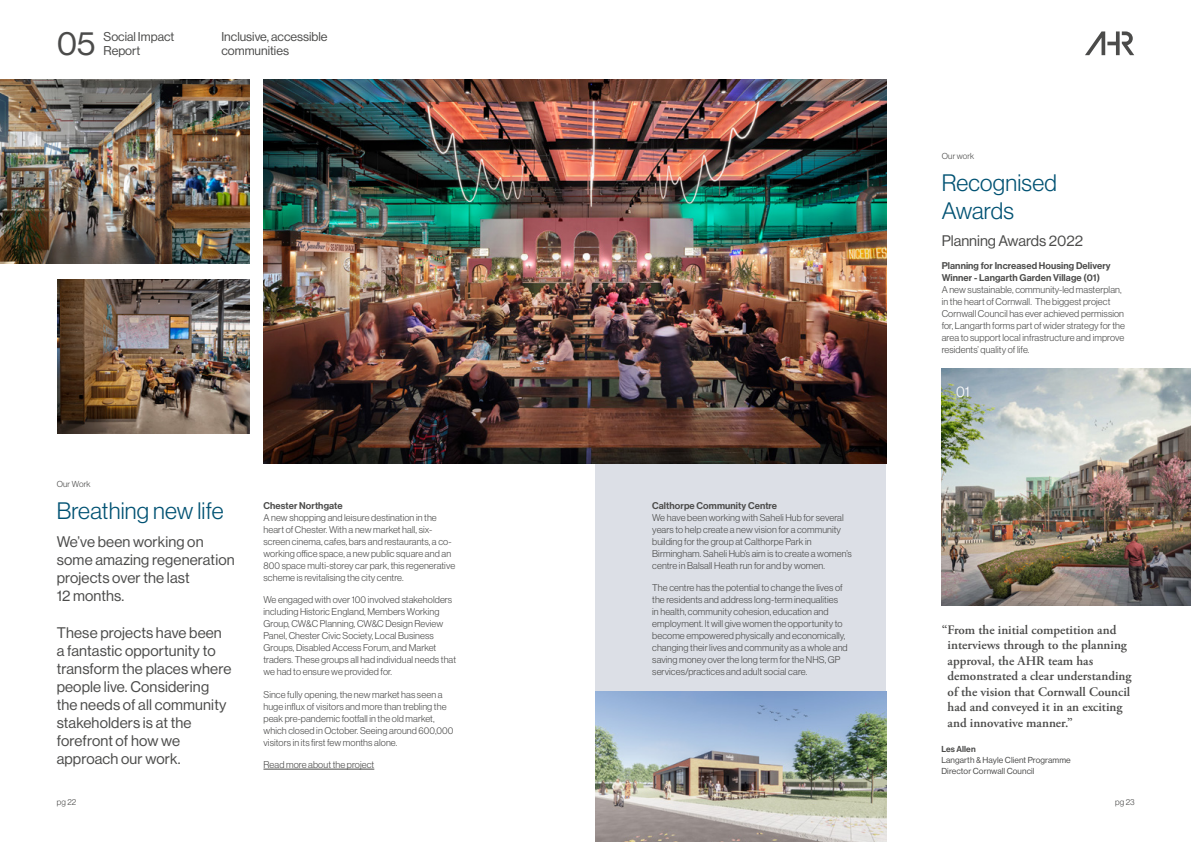
<style>
.page{position:relative;width:1191px;height:842px;background:#fff}
.page>*{position:absolute;margin:0;border:0;box-sizing:border-box;transform-origin:0 0}
.t1{font:33.1px "N Haas Grotesk DS Pro 55 Rg";color:#4b4b4a}
.t2{font:23.3px/28px "N Haas Grotesk DS Pro 45 Lt";letter-spacing:.01em;color:#005273}
.t3{font:15px/18px "N Haas Grotesk DS Pro 55 Rg";letter-spacing:.01em;color:#4b4b4a}
.t4{font:15px "N Haas Grotesk DS Pro 45 Lt";color:#fff}
.t5{font:600 13px/15.5px "Adobe Garamond Pro";color:#4b4b4a}
.t6{font:12.5px/14px "N Haas Grotesk DS Pro 55 Rg";color:#4b4b4a}
.t7{font:9.6px/12px "N Haas Grotesk DS Pro 45 Lt";letter-spacing:.01em;color:#4b4b4a}
.t8{font:9.6px/12px "N Haas Grotesk DS Pro 65 Md";letter-spacing:.01em;color:#4b4b4a}
.t9{font:8.5px/11px "N Haas Grotesk DS Pro 55 Rg";letter-spacing:.01em;color:#4b4b4a}
.t10{font:8.5px "N Haas Grotesk DS Pro 45 Lt";letter-spacing:.02em;color:#4b4b4a}
.t11{font:8.5px "N Haas Grotesk DS Pro 65 Md";letter-spacing:.01em;color:#4b4b4a}
</style>
<div class="page">
<div style="left:595px;top:458px;width:291px;height:384px;background:#dcdfe6"></div>
<img style="left:941px;top:368px;width:250px;height:237px">
<img style="left:595px;top:692px;width:291px;height:150px">
<img style="left:263px;top:79px;width:623px;height:384px">
<hr style="left:263px;top:769px;width:111px;height:1px;background:#4b4b4a">
<img style="left:57px;top:279px;width:192px;height:155px">
<img style="left:0;top:79px;width:249px;height:185px">
<svg style="left:1085px;top:31px;width:49px;height:24px"></svg>
<h1 class="t1" style="left:57px;top:24px;width:40px">05</h1>
<h3 class="t6" style="left:104px;top:30px;width:72px">Social Impact<br>Report</h3>
<h3 class="t6" style="left:221px;top:30px;width:108px">Inclusive, accessible communities</h3>
<p class="t10" style="left:57px;top:479px;width:35px">Our Work</p>
<h2 class="t2" style="left:57px;top:497px;width:168px">Breathing new life</h2>
<h3 class="t3" style="left:57px;top:533px;width:179px">We’ve been working on some amazing regeneration projects over the last<br>12 months.</h3>
<h3 class="t3" style="left:57px;top:624px;width:176px">These projects have been a fantastic opportunity to transform the places where people live. Considering the needs of all community stakeholders is at the forefront of how we approach our work.</h3>
<p class="t8" style="left:263px;top:500px;width:81px">Chester Northgate</p>
<p class="t7" style="left:263px;top:512px;width:193px">A new shopping and leisure destination in the heart of Chester. With a new market hall, six&shy;screen cinema, cafes, bars and restaurants, a co&shy;working office space, a new public square and an 800 space multi-storey car park, this regenerative scheme is revitalising the city centre.</p>
<p class="t7" style="left:263px;top:594px;width:194px">We engaged with over 100 involved stakeholders including Historic England, Members Working Group, CW&amp;C Planning, CW&amp;C Design Review Panel, Chester Civic Society, Local Business Groups, Disabled Access Forum, and Market traders. These groups all had individual needs that we had to ensure we provided for.</p>
<p class="t7" style="left:263px;top:688px;width:191px">Since fully opening, the new market has seen a huge influx of visitors and more than trebling the peak pre-pandemic footfall in the old market, which closed in October. Seeing around 600,000 visitors in its first few months alone.</p>
<p class="t7" style="left:263px;top:758px;width:112px">Read more about the project</p>
<p class="t8" style="left:652px;top:499px;width:126px">Calthorpe Community Centre</p>
<p class="t7" style="left:652px;top:511px;width:201px">We have been working with Saheli Hub for several years to help create a new vision for a community building for the group at Calthorpe Park in Birmingham. Saheli Hub’s aim is to create a women’s centre in Balsall Heath run for and by women.</p>
<p class="t7" style="left:652px;top:581px;width:197px">The centre has the potential to change the lives of the residents and address long-term inequalities<br>in health, community cohesion, education and employment. It will give women the opportunity to become empowered physically and economically, changing their lives and community as a whole and saving money over the long term for the NHS, GP services/practices and adult social care.</p>
<p class="t10" style="left:941px;top:151px;width:34px">Our work</p>
<h2 class="t2" style="left:941px;top:169px;width:117px">Recognised<br>Awards</h2>
<h3 class="t3" style="left:941px;top:232px;width:143px">Planning Awards 2022</h3>
<p class="t8" style="left:941px;top:259px;width:170px">Planning for Increased Housing Delivery<br>Winner - Langarth Garden Village (01)</p>
<p class="t7" style="left:941px;top:283px;width:185px">A new sustainable, community-led masterplan, in the heart of Cornwall. The biggest project Cornwall Council has ever achieved permission for, Langarth forms part of wider strategy for the area to support local infrastructure and improve residents’ quality of life.</p>
<h3 class="t4" style="left:956px;top:383px;width:15px">01</h3>
<h3 class="t5" style="left:947px;top:622px;width:185px;text-indent:-6px">“From the initial competition and interviews through to the planning approval, the AHR team has demonstrated a clear understanding of the vision that Cornwall Council had and conveyed it in an exciting and innovative manner.”</h3>
<p class="t11" style="left:941px;top:744px;width:36px">Les Allen</p>
<p class="t9" style="left:941px;top:754px;width:131px">Langarth &amp; Hayle Client Programme<br>Director Cornwall Council</p>
<p class="t10" style="left:57px;top:797px;width:21px">pg 22</p>
<p class="t10" style="left:1115px;top:797px;width:21px">pg 23</p>
</div>
